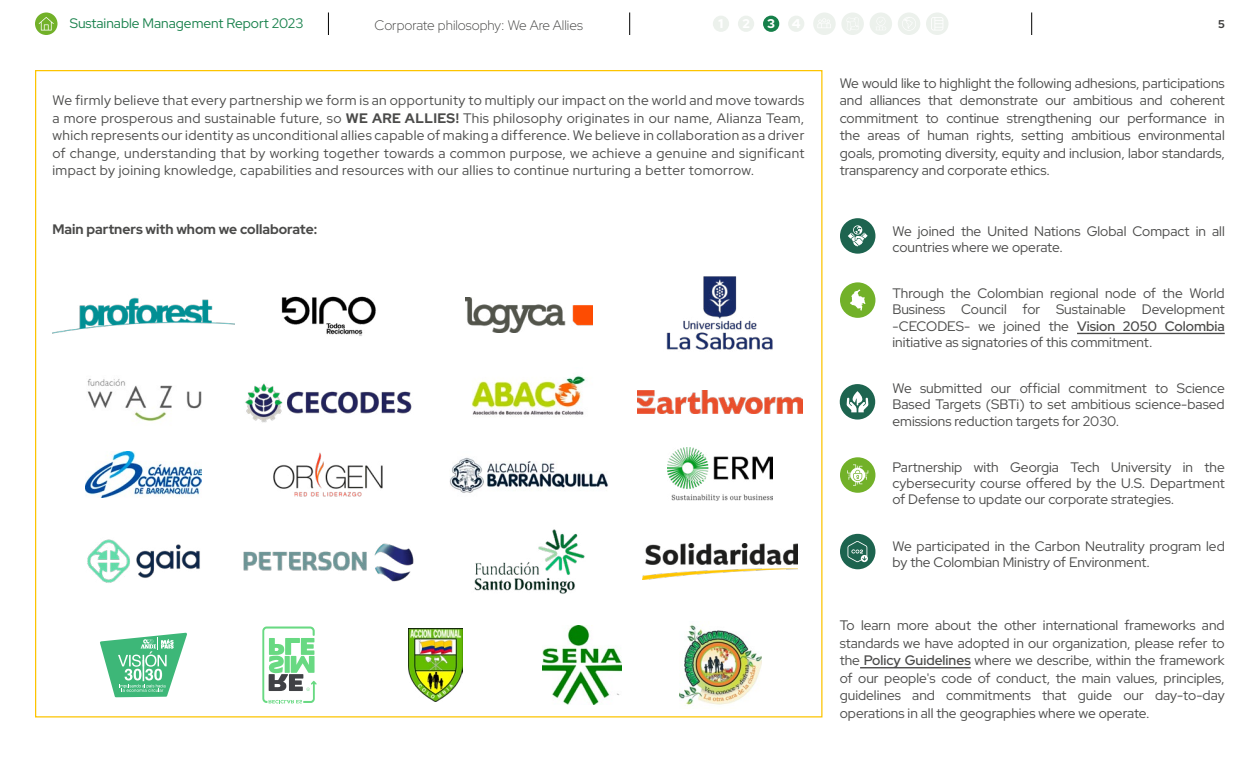
<style>
.page{position:relative;width:1260px;height:765px;background:#fff}
.page>*{position:absolute;margin:0;border:0;box-sizing:border-box;transform-origin:0 0}
.t1{font:13.75px/17.5px "Red Hat Display";color:#4a4a49;text-align:justify}
.t2{font:700 13.75px "Red Hat Display";color:#4a4a49}
.t3{font:13.75px "Red Hat Display";color:#16804a}
.t4{font:300 13.75px "Red Hat Display";color:#3c3c3b}
.t5{font:900 12.62px "Red Hat Display";color:#fff}
.t6{font:700 11.25px "Red Hat Display";color:#3c3c3b}
.s1{font-weight:700}
.s2{font-weight:500}
</style>
<div class="page">
<hr style="left:860px;top:667px;width:111px;height:1px;background:#4a4a49">
<hr style="left:1077px;top:333px;width:148px;height:1px;background:#4a4a49">
<div style="left:840px;top:218px;width:35px;height:36px;background:#1d644f;border-radius:50%"></div>
<svg style="left:848px;top:225px;width:20px;height:22px"></svg>
<div style="left:840px;top:282px;width:35px;height:36px;background:#72b129;border-radius:50%"></div>
<svg style="left:850px;top:290px;width:15px;height:21px"></svg>
<div style="left:840px;top:384px;width:35px;height:36px;background:#1d644f;border-radius:50%"></div>
<svg style="left:847px;top:391px;width:21px;height:21px"></svg>
<div style="left:840px;top:457px;width:35px;height:36px;background:#72b129;border-radius:50%"></div>
<svg style="left:847px;top:464px;width:21px;height:22px"></svg>
<div style="left:840px;top:534px;width:35px;height:35px;background:#1d644f;border-radius:50%"></div>
<svg style="left:848px;top:541px;width:20px;height:21px"></svg>
<img style="left:87px;top:379px;width:115px;height:42px">
<img style="left:638px;top:390px;width:164px;height:23px">
<img style="left:243px;top:543px;width:171px;height:39px">
<img style="left:643px;top:543px;width:154px;height:37px">
<img style="left:245px;top:383px;width:167px;height:40px">
<img style="left:52px;top:297px;width:183px;height:37px">
<img style="left:449px;top:457px;width:160px;height:36px">
<img style="left:86px;top:451px;width:115px;height:46px">
<img style="left:474px;top:529px;width:111px;height:65px">
<img style="left:409px;top:628px;width:54px;height:74px">
<img style="left:273px;top:452px;width:110px;height:45px">
<img style="left:679px;top:625px;width:82px;height:80px">
<img style="left:668px;top:448px;width:104px;height:53px">
<img style="left:465px;top:297px;width:127px;height:36px">
<img style="left:87px;top:539px;width:113px;height:44px">
<img style="left:281px;top:296px;width:95px;height:40px">
<img style="left:471px;top:375px;width:115px;height:40px">
<svg style="left:262px;top:627px;width:55px;height:76px"></svg>
<img style="left:666px;top:276px;width:107px;height:74px">
<img style="left:542px;top:625px;width:79px;height:80px">
<svg style="left:100px;top:633px;width:87px;height:64px"></svg>
<svg style="left:328px;top:12px;width:1px;height:23px"></svg>
<svg style="left:629px;top:12px;width:1px;height:23px"></svg>
<svg style="left:1031px;top:12px;width:1px;height:23px"></svg>
<svg style="left:35px;top:12px;width:23px;height:23px"></svg>
<svg style="left:39px;top:17px;width:15px;height:14px"></svg>
<div style="left:926px;top:12px;width:23px;height:23px;background:#ecf1ec;border-radius:50%"></div>
<svg style="left:931px;top:17px;width:12px;height:13px"></svg>
<div style="left:713px;top:16px;width:16px;height:16px;background:#ecf1ec;border-radius:50%"></div>
<div style="left:738px;top:16px;width:16px;height:16px;background:#ecf1ec;border-radius:50%"></div>
<div style="left:763px;top:16px;width:16px;height:16px;background:#16804a;border-radius:50%"></div>
<div style="left:788px;top:16px;width:16px;height:16px;background:#ecf1ec;border-radius:50%"></div>
<div style="left:813px;top:12px;width:23px;height:23px;background:#ecf1ec;border-radius:50%"></div>
<svg style="left:818px;top:18px;width:13px;height:10px"></svg>
<div style="left:841px;top:12px;width:23px;height:23px;background:#ecf1ec;border-radius:50%"></div>
<div style="left:870px;top:12px;width:22px;height:23px;background:#ecf1ec;border-radius:50%"></div>
<div style="left:898px;top:12px;width:22px;height:23px;background:#ecf1ec;border-radius:50%"></div>
<svg style="left:902px;top:17px;width:14px;height:14px"></svg>
<p class="t3" style="left:70px;top:14px;width:235px">Sustainable Management Report 2023</p>
<p class="t4" style="left:375px;top:16px;width:210px">Corporate philosophy: We Are Allies</p>
<p class="t5" style="left:767px;top:16px;width:9px">3</p>
<p class="t6" style="left:1218px;top:16px;width:8px">5</p>
<p class="t1" style="left:52px;top:91px;width:753px">We firmly believe that every partnership we form is an opportunity to multiply our impact on the world and move towards a more prosperous and sustainable future, so <span class="s1">WE ARE ALLIES!</span> This philosophy originates in our name, Alianza Team, which represents our identity as unconditional allies capable of making a difference. We believe in collaboration as a driver of change, understanding that by working together towards a common purpose, we achieve a genuine and significant impact by joining knowledge, capabilities and resources with our allies to continue nurturing a better tomorrow.</p>
<p class="t2" style="left:52px;top:221px;width:266px">Main partners with whom we collaborate:</p>
<p class="t1" style="left:840px;top:74px;width:387px">We would like to highlight the following adhesions, participations and alliances that demonstrate our ambitious and coherent commitment to continue strengthening our performance in the areas of human rights, setting ambitious environmental goals, promoting diversity, equity and inclusion, labor standards, transparency and corporate ethics.</p>
<p class="t1" style="left:892px;top:222px;width:334px;line-height:16.2px">We joined the United Nations Global Compact in all countries where we operate.</p>
<p class="t1" style="left:892px;top:285px;width:334px;line-height:16.2px">Through the Colombian regional node of the World Business Council for Sustainable Development -CECODES- we joined the <span class="s2">Vision 2050 Colombia </span>initiative as signatories of this commitment.</p>
<p class="t1" style="left:892px;top:380px;width:334px;line-height:16.2px">We submitted our official commitment to Science Based Targets (SBTi) to set ambitious science-based emissions reduction targets for 2030.</p>
<p class="t1" style="left:892px;top:459px;width:334px;line-height:16.2px">Partnership with Georgia Tech University in the cybersecurity course offered by the U.S. Department of Defense to update our corporate strategies.</p>
<p class="t1" style="left:892px;top:538px;width:334px;line-height:16.2px">We participated in the Carbon Neutrality program led by the Colombian Ministry of Environment.</p>
<p class="t1" style="left:840px;top:616px;width:387px">To learn more about the other international frameworks and standards we have adopted in our organization, please refer to the <span class="s2">Policy Guidelines</span> where we describe, within the framework of our people's code of conduct, the main values, principles, guidelines and commitments that guide our day-to-day operations in all the geographies where we operate.</p>
</div>
